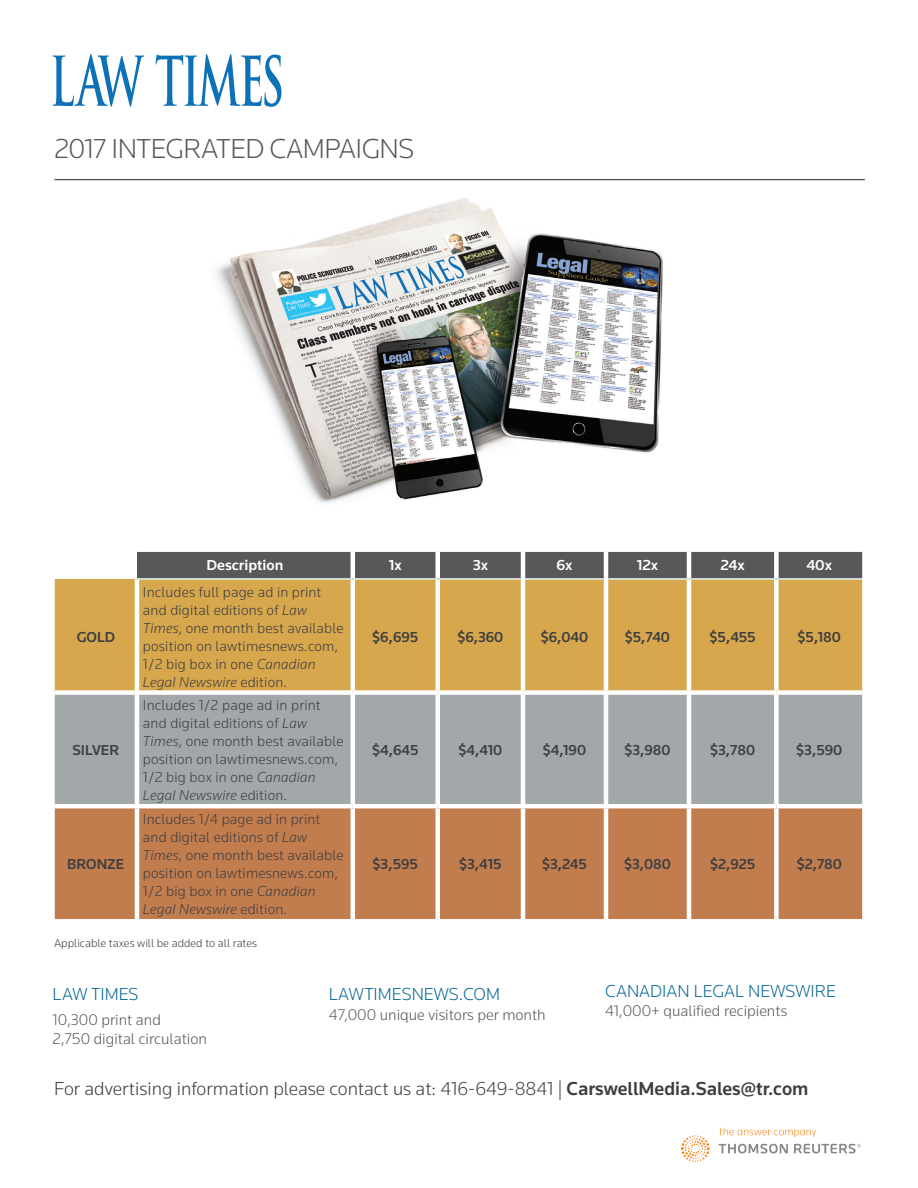
<style>
.page{position:relative;width:918px;height:1188px;background:#fff}
.page>*{position:absolute;margin:0;border:0;box-sizing:border-box;transform-origin:0 0}
.t1{font:300 28.5px "Knowledge";letter-spacing:-.02em;color:#57585a}
.t2{font:300 19.5px "Knowledge";color:#3e3e3f}
.body{font:300 18px "Knowledge";color:#006494}
.Main_body{font:300 18px "Knowledge";color:#006494}
.body-2{font:300 16.05px/19.5px "Knowledge";color:#57585a}
.t3{font:300 15px/18px "Knowledge";letter-spacing:.01em;color:#3e3e3f}
.Table_Body{font:500 15px "Knowledge";color:#3e3e3f}
.NEW_Coloumn_Heading{font:500 15px "Knowledge";color:#fff;scale:1.05 1}
.t4{font:300 12px "Knowledge";color:#3e3e3f}
.s1{font-style:italic}
.s2{font-weight:500}
</style>
<div class="page">
<img style="left:215px;top:198px;width:448px;height:305px">
<hr style="left:54px;top:179px;width:811px;height:1px;background:#231f20">
<svg style="left:681px;top:1128px;width:180px;height:34px"></svg>
<div style="left:137px;top:552px;width:725px;height:26px;background:#57585a"></div>
<div style="left:55px;top:579px;width:807px;height:111px;background:#d7a74e"></div>
<div style="left:55px;top:695px;width:807px;height:109px;background:#a2a8aa"></div>
<div style="left:55px;top:808px;width:807px;height:111px;background:#c27d4f"></div>
<hr style="left:438px;top:578px;width:83px;height:2px;background:#e5f1f6">
<hr style="left:525px;top:578px;width:79px;height:2px;background:#e5f1f6">
<hr style="left:608px;top:578px;width:81px;height:2px;background:#e5f1f6">
<hr style="left:689px;top:578px;width:87px;height:2px;background:#e5f1f6">
<hr style="left:776px;top:578px;width:86px;height:2px;background:#e5f1f6">
<hr style="left:436px;top:580px;width:4px;height:110px;background:#fff">
<hr style="left:436px;top:808px;width:4px;height:111px;background:#fff">
<hr style="left:521px;top:579px;width:4px;height:111px;background:#fff">
<hr style="left:521px;top:808px;width:4px;height:111px;background:#fff">
<hr style="left:353px;top:578px;width:85px;height:2px;background:#e5f1f6">
<hr style="left:351px;top:580px;width:4px;height:110px;background:#fff">
<hr style="left:351px;top:808px;width:4px;height:111px;background:#fff">
<hr style="left:135px;top:580px;width:4px;height:110px;background:#fff">
<hr style="left:351px;top:552px;width:4px;height:26px;background:#fff">
<hr style="left:135px;top:578px;width:218px;height:2px;background:#e5f1f6">
<hr style="left:135px;top:695px;width:4px;height:109px;background:#fff">
<hr style="left:135px;top:808px;width:4px;height:111px;background:#fff">
<hr style="left:604px;top:552px;width:4px;height:27px;background:#fff">
<hr style="left:604px;top:579px;width:4px;height:111px;background:#fff">
<hr style="left:604px;top:808px;width:4px;height:111px;background:#fff">
<hr style="left:436px;top:552px;width:4px;height:26px;background:#fff">
<hr style="left:521px;top:552px;width:4px;height:27px;background:#fff">
<hr style="left:351px;top:695px;width:4px;height:109px;background:#fff">
<hr style="left:436px;top:695px;width:4px;height:109px;background:#fff">
<hr style="left:521px;top:695px;width:4px;height:109px;background:#fff">
<hr style="left:604px;top:695px;width:4px;height:109px;background:#fff">
<hr style="left:687px;top:552px;width:4px;height:26px;background:#fff">
<hr style="left:687px;top:580px;width:4px;height:110px;background:#fff">
<hr style="left:687px;top:695px;width:4px;height:109px;background:#fff">
<hr style="left:687px;top:808px;width:4px;height:111px;background:#fff">
<div style="left:774px;top:552px;width:5px;height:26px;background:#fff"></div>
<div style="left:774px;top:580px;width:5px;height:110px;background:#fff"></div>
<div style="left:774px;top:695px;width:5px;height:109px;background:#fff"></div>
<div style="left:774px;top:808px;width:5px;height:111px;background:#fff"></div>
<img style="left:74px;top:54px;width:207px;height:53px">
<p class="t1" style="left:54px;top:131px;width:362px">2017 INTEGRATED CAMPAIGNS</p>
<p class="NEW_Coloumn_Heading" style="left:206px;top:555px;width:75px">Description</p>
<p class="NEW_Coloumn_Heading" style="left:389px;top:555px;width:14px">1x</p>
<p class="NEW_Coloumn_Heading" style="left:473px;top:555px;width:16px">3x</p>
<p class="NEW_Coloumn_Heading" style="left:556px;top:555px;width:17px">6x</p>
<p class="NEW_Coloumn_Heading" style="left:637px;top:555px;width:22px">12x</p>
<p class="NEW_Coloumn_Heading" style="left:720px;top:555px;width:25px">24x</p>
<p class="NEW_Coloumn_Heading" style="left:806px;top:555px;width:26px">40x</p>
<p class="Table_Body" style="left:77px;top:627px;width:40px">GOLD</p>
<p class="t3" style="left:143px;top:582px;width:202px">Includes full page ad in print and digital editions of <span class="s1">Law<br>Times</span>, one month best available position on lawtimesnews.com,<br>1/2 big box in one <span class="s1">Canadian<br>Legal Newswire</span> edition.</p>
<p class="Table_Body" style="left:372px;top:627px;width:48px">$6,695</p>
<p class="Table_Body" style="left:457px;top:627px;width:48px">$6,360</p>
<p class="Table_Body" style="left:541px;top:627px;width:49px">$6,040</p>
<p class="Table_Body" style="left:625px;top:627px;width:47px">$5,740</p>
<p class="Table_Body" style="left:710px;top:627px;width:48px">$5,455</p>
<p class="Table_Body" style="left:798px;top:627px;width:45px">$5,180</p>
<p class="Table_Body" style="left:72px;top:741px;width:48px">SILVER</p>
<p class="t3" style="left:143px;top:696px;width:202px">Includes 1/2 page ad in print and digital editions of <span class="s1">Law<br>Times</span>, one month best available position on lawtimesnews.com,<br>1/2 big box in one <span class="s1">Canadian<br>Legal Newswire</span> edition.</p>
<p class="Table_Body" style="left:372px;top:741px;width:48px">$4,645</p>
<p class="Table_Body" style="left:458px;top:741px;width:45px">$4,410</p>
<p class="Table_Body" style="left:543px;top:741px;width:45px">$4,190</p>
<p class="Table_Body" style="left:624px;top:741px;width:48px">$3,980</p>
<p class="Table_Body" style="left:710px;top:741px;width:46px">$3,780</p>
<p class="Table_Body" style="left:796px;top:741px;width:47px">$3,590</p>
<p class="Table_Body" style="left:67px;top:855px;width:59px">BRONZE</p>
<p class="t3" style="left:143px;top:810px;width:202px">Includes 1/4 page ad in print and digital editions of <span class="s1">Law<br>Times</span>, one month best available position on lawtimesnews.com,<br>1/2 big box in one <span class="s1">Canadian<br>Legal Newswire</span> edition.</p>
<p class="Table_Body" style="left:373px;top:855px;width:47px">$3,595</p>
<p class="Table_Body" style="left:459px;top:855px;width:44px">$3,415</p>
<p class="Table_Body" style="left:542px;top:855px;width:46px">$3,245</p>
<p class="Table_Body" style="left:624px;top:855px;width:48px">$3,080</p>
<p class="Table_Body" style="left:710px;top:855px;width:47px">$2,925</p>
<p class="Table_Body" style="left:797px;top:855px;width:47px">$2,780</p>
<p class="t4" style="left:54px;top:935px;width:205px">Applicable taxes will be added to all rates</p>
<p class="Main_body" style="left:53px;top:983px;width:87px">LAW TIMES</p>
<p class="body-2" style="left:53px;top:1009px;width:156px">10,300 print and<br>2,750 digital circulation</p>
<p class="body" style="left:329px;top:983px;width:173px">LAWTIMESNEWS.COM</p>
<p class="body-2" style="left:329px;top:1004px;width:218px">47,000 unique visitors per month</p>
<p class="body" style="left:605px;top:980px;width:232px">CANADIAN LEGAL NEWSWIRE</p>
<p class="body-2" style="left:605px;top:1001px;width:184px">41,000+ qualified recipients</p>
<p class="t2" style="left:54px;top:1076px;width:756px">For advertising information please contact us at: 416-649-8841 | <span class="s2">CarswellMedia.Sales@tr.com</span></p>
</div>
